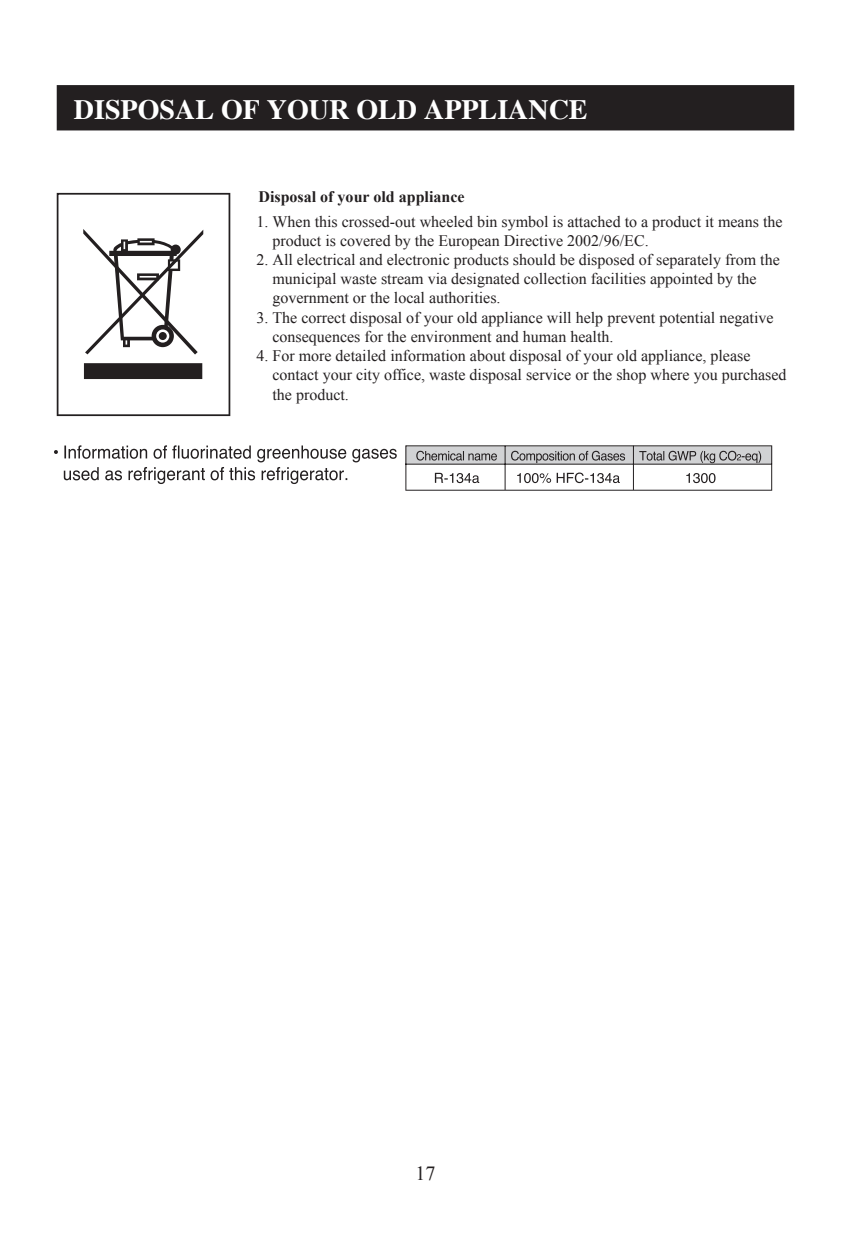
<style>
.page{position:relative;width:851px;height:1248px;background:#fff}
.page>*{position:absolute;margin:0;border:0;box-sizing:border-box;transform-origin:0 0}
.t1{font:700 28px "Times";color:#fff}
.t2{font:20px "Times New Roman";color:#231f20}
.t3{font:16px/19.2px "Times New Roman";color:#231f20}
.t4{font:700 16px "Times New Roman";color:#231f20}
</style>
<div class="page">
<div style="left:57px;top:85px;width:737px;height:45px;background:#231f20"></div>
<svg style="left:57px;top:193px;width:173px;height:223px"></svg>
<svg style="left:54px;top:450px;width:4px;height:4px"></svg>
<svg style="left:64px;top:445px;width:332px;height:39px"></svg>
<svg style="left:405px;top:445px;width:367px;height:45px"></svg>
<h1 class="t1" style="left:74px;top:93px;width:515px">DISPOSAL OF YOUR OLD APPLIANCE</h1>
<p class="t4" style="left:258px;top:185px;width:207px">Disposal of your old appliance</p>
<p class="t3" style="left:272px;top:211px;width:511px;text-indent:-16px">1. When this crossed-out wheeled bin symbol is attached to a product it means the product is covered by the European Directive 2002/96/EC.</p>
<p class="t3" style="left:272px;top:250px;width:508px;text-indent:-16px">2. All electrical and electronic products should be disposed of separately from the municipal waste stream via designated collection facilities appointed by the government or the local authorities.</p>
<p class="t3" style="left:272px;top:307px;width:502px;text-indent:-16px">3. The correct disposal of your old appliance will help prevent potential negative consequences for the environment and human health.</p>
<p class="t3" style="left:272px;top:346px;width:515px;text-indent:-16px">4. For more detailed information about disposal of your old appliance, please contact your city office, waste disposal service or the shop where you purchased the product.</p>
<p class="t2" style="left:415px;top:1159px;width:21px">17</p>
</div>
